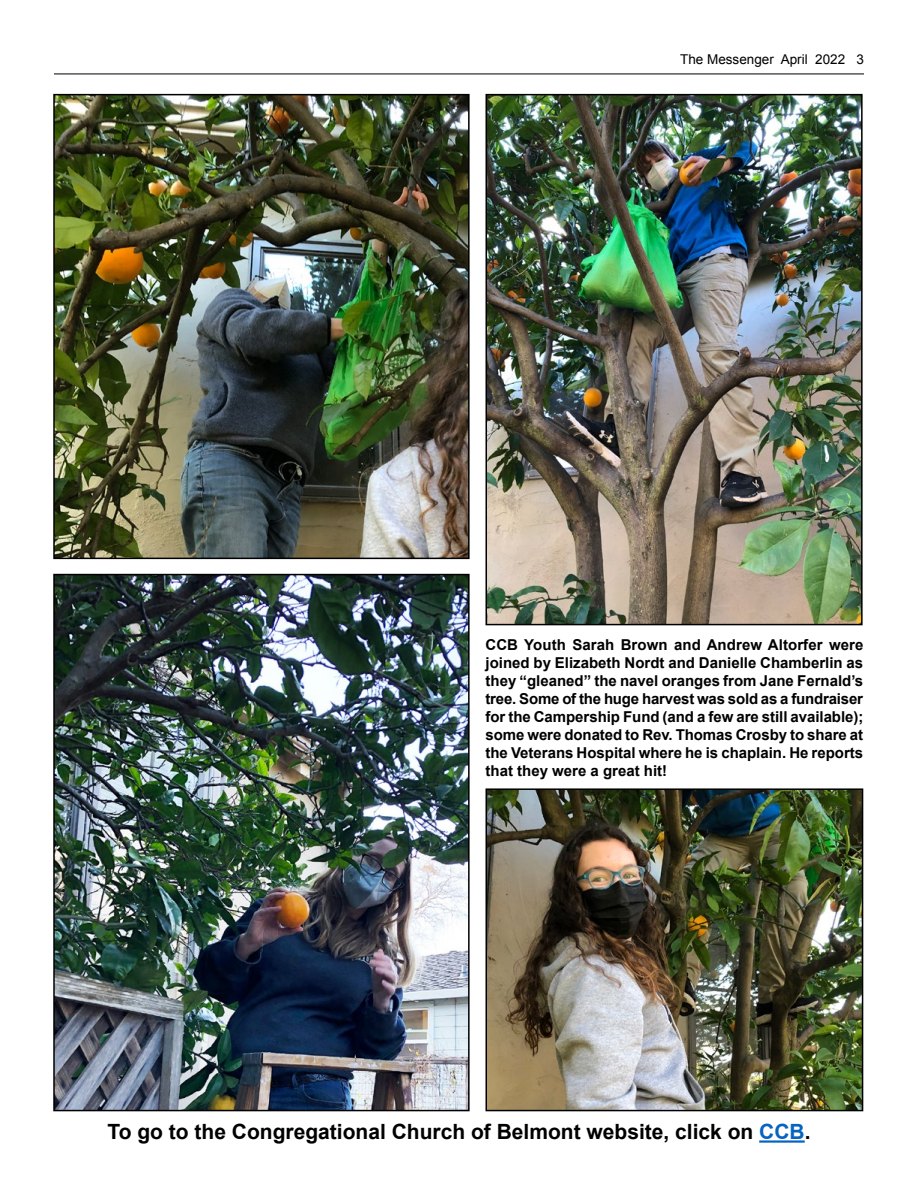
<style>
.page{position:relative;width:918px;height:1188px;background:#fff}
.page>*{position:absolute;margin:0;border:0;box-sizing:border-box;transform-origin:0 0}
.t1{font:700 21px "Arial";color:#000}
.t2{font:700 15px/18px "Arial";color:#000;text-align:justify}
.t3{font:13.5px "Arial";color:#000}
.s1{color:#0563c1}
</style>
<div class="page">
<hr style="left:54px;top:74px;width:810px;height:1px;background:#000">
<hr style="left:759px;top:1140px;width:46px;height:3px;background:#0563c1">
<img style="left:56px;top:97px;width:411px;height:459px">
<div style="left:53px;top:94px;width:417px;height:465px;border:2px solid #000"></div>
<img style="left:489px;top:97px;width:371px;height:525px">
<div style="left:486px;top:94px;width:377px;height:531px;border:2px solid #000"></div>
<img style="left:489px;top:791px;width:371px;height:317px">
<div style="left:486px;top:788px;width:377px;height:323px;border:2px solid #000"></div>
<img style="left:56px;top:577px;width:411px;height:531px">
<div style="left:53px;top:574px;width:417px;height:537px;border:2px solid #000"></div>
<p class="t3" style="left:680px;top:50px;width:185px">The Messenger April 2022 3</p>
<p class="t2" style="left:486px;top:637px;width:379px">CCB Youth Sarah Brown and Andrew Altorfer were joined by Elizabeth Nordt and Danielle Chamberlin as they “gleaned” the navel oranges from Jane Fernald’s tree. Some of the huge harvest was sold as a fundraiser for the Campership Fund (and a few are still available); some were donated to Rev. Thomas Crosby to share at the Veterans Hospital where he is chaplain. He reports that they were a great hit!</p>
<h1 class="t1" style="left:107px;top:1118px;width:705px">To go to the Congregational Church of Belmont website, click on <span class="s1">CCB</span>.</h1>
</div>
